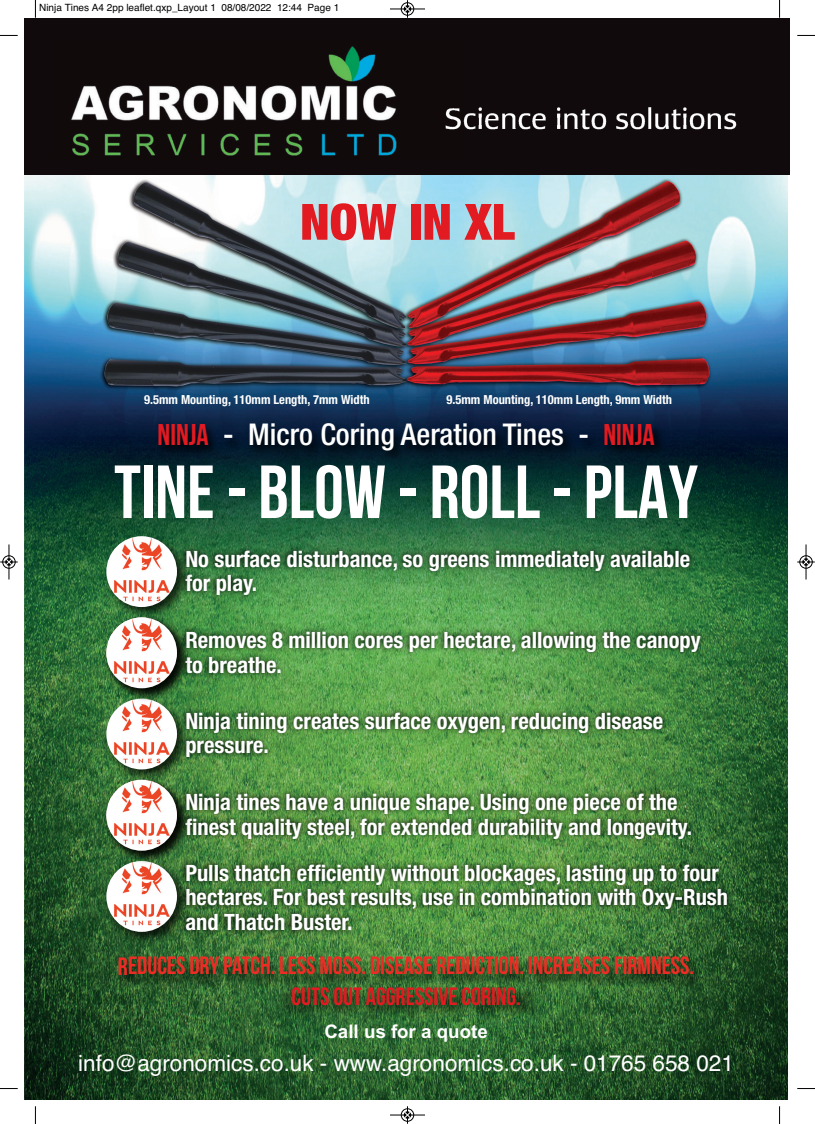
<style>
.page{position:relative;width:815px;height:1124px;background:#fff}
.page>*{position:absolute;margin:0;border:0;box-sizing:border-box;transform-origin:0 0}
.t1{font:700 75px "Bebas Neue";color:#fff}
.t2{font:900 condensed 50px "Helvetica Neue LT Std";color:#e21a21}
.t3{font:500 condensed 30px "Helvetica Neue LT Std";color:#fff}
.t4{font:700 25px "Bebas Neue";color:#ee2c25}
.t5{font:700 25px "Bebas Neue";color:#e21a21}
.t6{font:700 condensed 22.5px/24.5px "Helvetica Neue LT Std";color:#fff}
.t7{font:22.5px "Helvetica";color:#fff}
.t8{font:700 18.75px "Arial";color:#fff}
.t9{font:700 condensed 12.5px "Helvetica Neue LT Std";color:#fff}
.t10{font:10px "Helvetica";color:#000}
.s1{font-family:"Bebas Neue";font-weight:700;font-stretch:normal;color:#e21a21}
</style>
<div class="page">
<img style="left:25px;top:174px;width:762px;height:924px">
<img style="left:24px;top:500px;width:764px;height:61px">
<img style="left:193px;top:538px;width:536px;height:81px">
<img style="left:193px;top:702px;width:536px;height:79px">
<img style="left:193px;top:852px;width:561px;height:95px">
<img style="left:101px;top:530px;width:92px;height:82px">
<img style="left:106px;top:536px;width:71px;height:71px;border-radius:50%">
<img style="left:101px;top:704px;width:92px;height:70px">
<img style="left:106px;top:698px;width:71px;height:71px;border-radius:50%">
<img style="left:101px;top:866px;width:92px;height:81px">
<img style="left:106px;top:860px;width:71px;height:71px;border-radius:50%">
<img style="left:101px;top:612px;width:92px;height:92px">
<img style="left:101px;top:774px;width:92px;height:92px">
<img style="left:174px;top:619px;width:570px;height:83px">
<img style="left:174px;top:781px;width:555px;height:114px">
<img style="left:24px;top:947px;width:764px;height:29px">
<img style="left:24px;top:414px;width:764px;height:86px">
<img style="left:106px;top:617px;width:71px;height:71px;border-radius:50%">
<img style="left:106px;top:779px;width:71px;height:71px;border-radius:50%">
<img style="left:24px;top:976px;width:764px;height:67px">
<div style="left:24px;top:18px;width:766px;height:156px;background:#110a0c"></div>
<img style="left:71px;top:46px;width:666px;height:110px">
<svg style="left:35px;top:0;width:1px;height:18px"></svg>
<svg style="left:0;top:35px;width:18px;height:1px"></svg>
<svg style="left:779px;top:0;width:1px;height:18px"></svg>
<svg style="left:797px;top:35px;width:18px;height:1px"></svg>
<svg style="left:35px;top:1106px;width:1px;height:17px"></svg>
<svg style="left:0;top:1088px;width:18px;height:1px"></svg>
<svg style="left:779px;top:1106px;width:1px;height:17px"></svg>
<svg style="left:797px;top:1088px;width:18px;height:1px"></svg>
<div style="left:401px;top:2px;width:13px;height:14px;border:1px solid #fff;border-radius:50%"></div>
<hr style="left:390px;top:9px;width:35px;height:1px;background:#000">
<div style="left:401px;top:3px;width:13px;height:12px;border:1px solid #000;border-radius:50%"></div>
<svg style="left:404px;top:0;width:7px;height:18px"></svg>
<hr style="left:390px;top:1114px;width:35px;height:1px;background:#000">
<div style="left:401px;top:1108px;width:13px;height:13px;border:1px solid #000;border-radius:50%"></div>
<svg style="left:404px;top:1106px;width:7px;height:17px"></svg>
<div style="left:2px;top:555px;width:14px;height:13px;border:1px solid #fff;border-radius:50%"></div>
<hr style="left:9px;top:544px;width:1px;height:35px;background:#000">
<div style="left:3px;top:555px;width:12px;height:13px;border:1px solid #000;border-radius:50%"></div>
<svg style="left:0;top:558px;width:18px;height:7px"></svg>
<div style="left:799px;top:555px;width:14px;height:13px;border:1px solid #fff;border-radius:50%"></div>
<hr style="left:806px;top:544px;width:1px;height:35px;background:#000">
<div style="left:800px;top:555px;width:12px;height:13px;border:1px solid #000;border-radius:50%"></div>
<svg style="left:797px;top:558px;width:18px;height:7px"></svg>
<p class="t10" style="left:39px;top:4px;width:302px">Ninja Tines A4 2pp leaflet.qxp_Layout 1 08/08/2022 12:44 Page 1</p>
<p class="t2" style="left:300px;top:193px;width:216px">NOW IN XL</p>
<p class="t9" style="left:144px;top:395px;width:227px">9.5mm Mounting, 110mm Length, 7mm Width</p>
<p class="t9" style="left:446px;top:395px;width:227px">9.5mm Mounting, 110mm Length, 9mm Width</p>
<p class="t3" style="left:158px;top:417px;width:498px"><span class="s1">NINJA</span> - Micro Coring Aeration Tines - <span class="s1">NINJA</span></p>
<p class="t1" style="left:114px;top:448px;width:585px">TINE - BLOW - ROLL - PLAY</p>
<p class="t6" style="left:185px;top:548px;width:506px">No surface disturbance, so greens immediately available for play.</p>
<p class="t6" style="left:185px;top:629px;width:517px">Removes 8 million cores per hectare, allowing the canopy to breathe.</p>
<p class="t6" style="left:185px;top:710px;width:479px">Ninja tining creates surface oxygen, reducing disease pressure.</p>
<p class="t6" style="left:185px;top:791px;width:508px">Ninja tines have a unique shape. Using one piece of the finest quality steel, for extended durability and longevity.</p>
<p class="t6" style="left:185px;top:862px;width:544px">Pulls thatch efficiently without blockages, lasting up to four hectares. For best results, use in combination with Oxy-Rush and Thatch Buster.</p>
<p class="t4" style="left:118px;top:950px;width:578px">REDUCES DRY PATCH. LESS MOSS. DISEASE REDUCTION. INCREASES FIRMNESS.</p>
<p class="t5" style="left:292px;top:981px;width:231px">CUTS OUT AGGRESSIVE CORING.</p>
<p class="t8" style="left:324px;top:1024px;width:165px">Call us for a quote</p>
<p class="t7" style="left:78px;top:1054px;width:657px">info@agronomics.co.uk - www.agronomics.co.uk - 01765 658 021</p>
</div>
